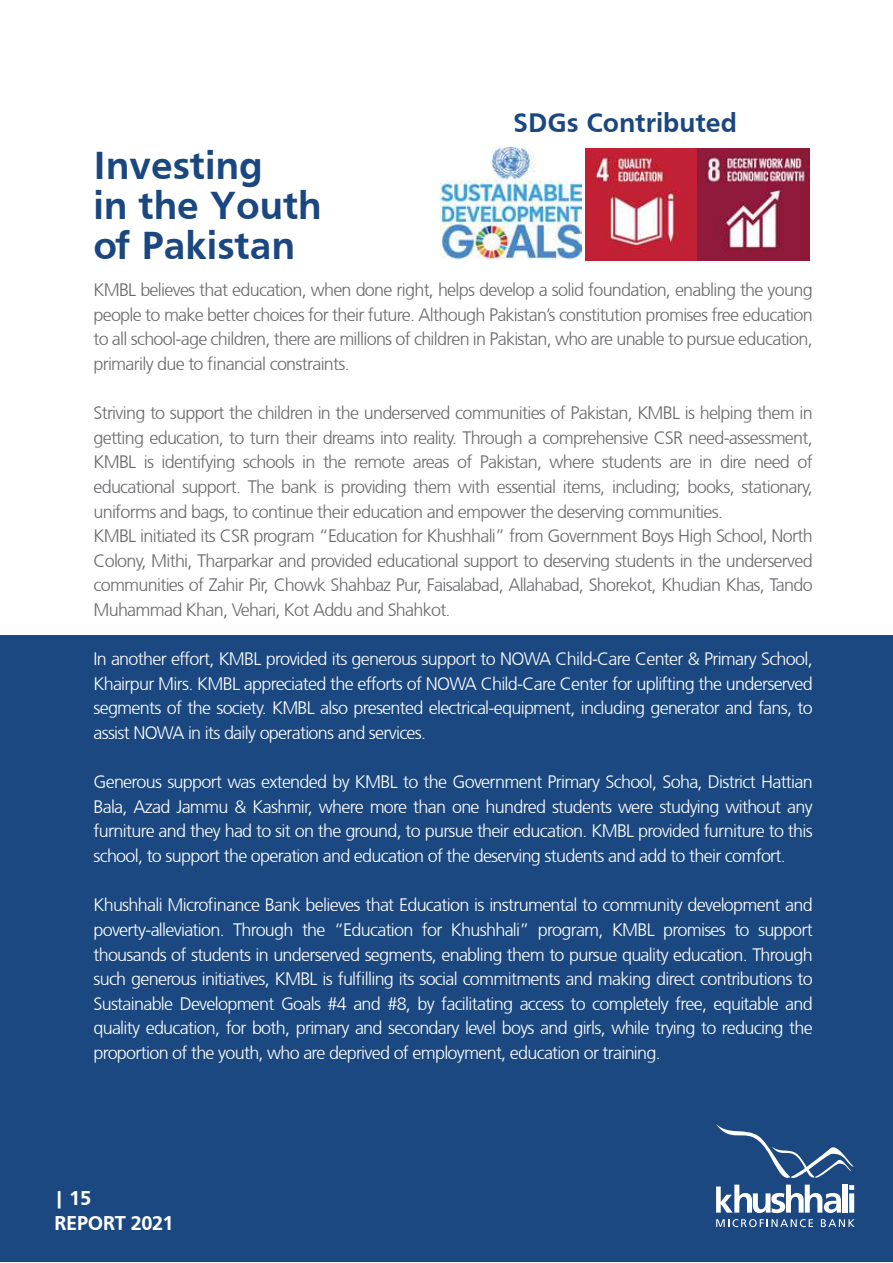
<style>
.page{position:relative;width:893px;height:1263px;background:#fff}
.page>*{position:absolute;margin:0;border:0;box-sizing:border-box;transform-origin:0 0}
.t1{font:700 40.5px/39.9px "Frutiger";color:#1a4780}
.t2{font:700 27.75px "Frutiger";color:#1a4780}
.t3{font:700 20.7px "Frutiger";letter-spacing:-.02em;color:#fff}
.t4{font:300 18px/24.6px "Frutiger CE";letter-spacing:-.04em;color:#fff;text-align:justify}
.t5{font:300 18px/24.6px "Frutiger CE";letter-spacing:-.04em;color:#696a6d;text-align:justify}
</style>
<div class="page">
<div style="left:0;top:635px;width:892px;height:627px;background:#1b4880"></div>
<img style="left:441px;top:146px;width:141px;height:113px">
<img style="left:586px;top:148px;width:223px;height:112px">
<svg style="left:716px;top:1219px;width:97px;height:8px"></svg>
<svg style="left:821px;top:1219px;width:34px;height:8px"></svg>
<svg style="left:716px;top:1124px;width:138px;height:89px"></svg>
<h1 class="t1" style="left:93px;top:145px;width:230px">Investing<br>in the Youth of Pakistan</h1>
<h2 class="t2" style="left:513px;top:106px;width:226px">SDGs Contributed</h2>
<p class="t5" style="left:93px;top:277px;width:721px">KMBL believes that education, when done right, helps develop a solid foundation, enabling the young people to make better choices for their future. Although Pakistan’s constitution promises free education to all school-age children, there are millions of children in Pakistan, who are unable to pursue education, primarily due to financial constraints.</p>
<p class="t5" style="left:93px;top:400px;width:721px;text-align:left">Striving to support the children in the underserved communities of Pakistan, KMBL is helping them in getting education, to turn their dreams into reality. Through a comprehensive CSR need-assessment, KMBL is identifying schools in the remote areas of Pakistan, where students are in dire need of educational support. The bank is providing them with essential items, including; books, stationary, uniforms and bags, to continue their education and empower the deserving communities.<br>KMBL initiated its CSR program “Education for Khushhali” from Government Boys High School, North Colony, Mithi, Tharparkar and provided educational support to deserving students in the underserved communities of Zahir Pir, Chowk Shahbaz Pur, Faisalabad, Allahabad, Shorekot, Khudian Khas, Tando Muhammad Khan, Vehari, Kot Addu and Shahkot.</p>
<p class="t4" style="left:93px;top:646px;width:721px">In another effort, KMBL provided its generous support to NOWA Child-Care Center &amp; Primary School, Khairpur Mirs. KMBL appreciated the efforts of NOWA Child-Care Center for uplifting the underserved segments of the society. KMBL also presented electrical-equipment, including generator and fans, to assist NOWA in its daily operations and services.</p>
<p class="t4" style="left:93px;top:769px;width:721px">Generous support was extended by KMBL to the Government Primary School, Soha, District Hattian Bala, Azad Jammu &amp; Kashmir, where more than one hundred students were studying without any furniture and they had to sit on the ground, to pursue their education. KMBL provided furniture to this school, to support the operation and education of the deserving students and add to their comfort.</p>
<p class="t4" style="left:93px;top:892px;width:721px">Khushhali Microfinance Bank believes that Education is instrumental to community development and poverty-alleviation. Through the “Education for Khushhali” program, KMBL promises to support thousands of students in underserved segments, enabling them to pursue quality education. Through such generous initiatives, KMBL is fulfilling its social commitments and making direct contributions to Sustainable Development Goals #4 and #8, by facilitating access to completely free, equitable and quality education, for both, primary and secondary level boys and girls, while trying to reducing the proportion of the youth, who are deprived of employment, education or training.</p>
<p class="t3" style="left:54px;top:1186px;width:39px">| 15</p>
<p class="t3" style="left:54px;top:1211px;width:121px">REPORT 2021</p>
</div>
